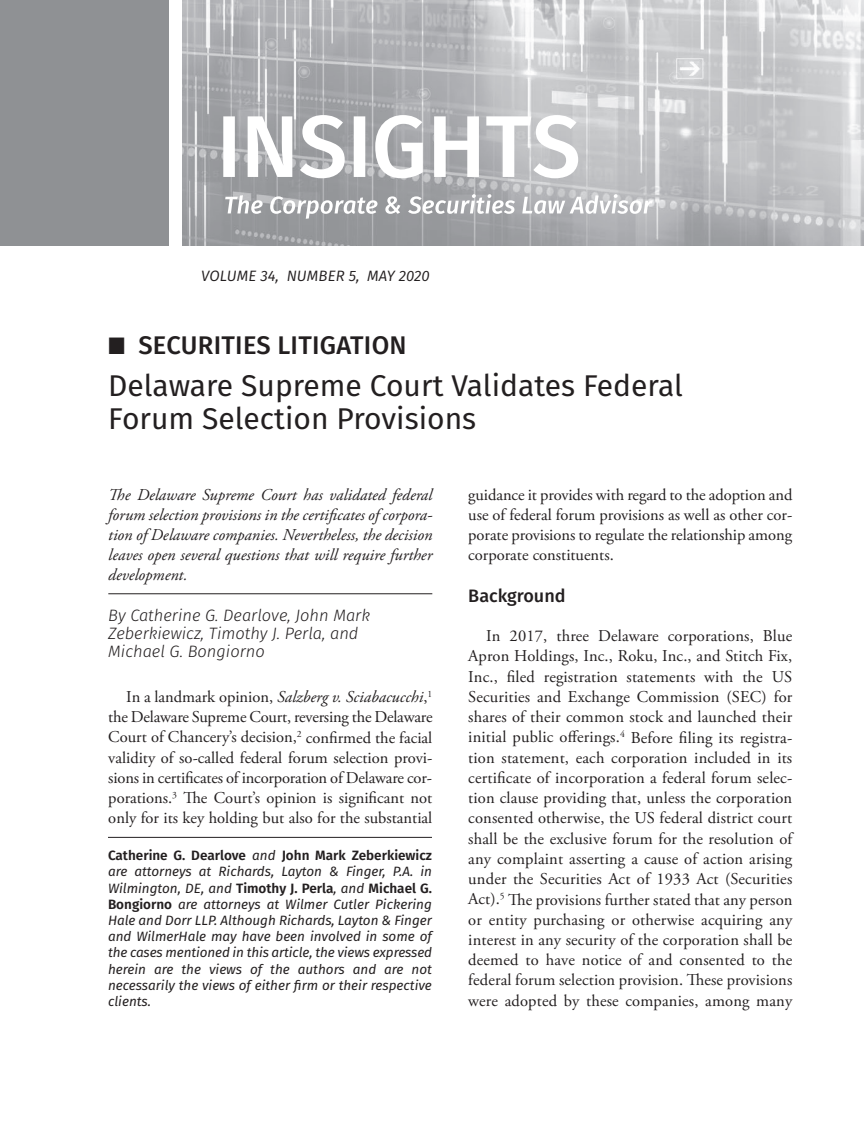
<style>
.page{position:relative;width:864px;height:1134px;background:#fff}
.page>*{position:absolute;margin:0;border:0;box-sizing:border-box;transform-origin:0 0}
.t1{font:30px/33px "Fira Sans";color:#231f20}
.t2{font:500 25.5px "Fira Sans";letter-spacing:.01em;color:#231f20}
.t3{font:500 18px "Fira Sans";color:#231f20}
.t4{font:16.5px/20.2px "Adobe Garamond Pro";color:#231f20;text-align:justify}
.t5{font:italic 16.5px/20.2px "Adobe Garamond Pro";color:#231f20;text-align:justify}
.t6{font:italic 300 16.5px/18px "Fira Sans";color:#231f20}
.t7{font:italic 15px "Fira Sans";letter-spacing:.01em;color:#231f20}
.t8{font:italic 13.5px/16.2px "Fira Sans";color:#231f20;text-align:justify}
.s1{font-style:italic}
.s2{font-weight:600;font-style:normal}
</style>
<div class="page">
<img style="left:182px;top:0;width:682px;height:246px">
<div style="left:0;top:0;width:169px;height:246px;background:#8f9194"></div>
<svg style="left:223px;top:115px;width:355px;height:63px"></svg>
<svg style="left:225px;top:194px;width:428px;height:25px"></svg>
<hr style="left:108px;top:593px;width:324px;height:1px;background:#231f20">
<hr style="left:108px;top:837px;width:324px;height:1px;background:#231f20">
<p class="t7" style="left:201px;top:264px;width:230px">VOLUME 34, NUMBER 5, MAY 2020</p>
<h2 class="t2" style="left:108px;top:324px;width:300px">■ SECURITIES LITIGATION</h2>
<h1 class="t1" style="left:108px;top:368px;width:576px">Delaware Supreme Court Validates Federal<br>Forum Selection Provisions</h1>
<p class="t5" style="left:108px;top:485px;width:326px">The Delaware Supreme Court has validated federal forum selection provisions in the certificates of corpora&shy;tion of Delaware companies. Nevertheless, the decision leaves open several questions that will require further development.</p>
<p class="t6" style="left:108px;top:606px;width:263px">By Catherine G. Dearlove, John Mark<br>Zeberkiewicz, Timothy J. Perla, and<br>Michael G. Bongiorno</p>
<p class="t4" style="left:108px;top:687px;width:326px;text-indent:18px">In a landmark opinion, <span class="s1">Salzberg v. Sciabacucchi</span>,<sup>1 </sup>the Delaware Supreme Court, reversing the Delaware Court of Chancery’s decision,<sup>2</sup> confirmed the facial validity of so-called federal forum selection provi&shy;sions in certificates of incorporation of Delaware cor&shy;porations.<sup>3</sup> The Court’s opinion is significant not only for its key holding but also for the substantial</p>
<p class="t8" style="left:108px;top:847px;width:326px"><span class="s2">Catherine G. Dearlove</span> and <span class="s2">John Mark Zeberkiewicz </span>are attorneys at Richards, Layton &amp; Finger, P.A. in Wilmington, DE, and <span class="s2">Timothy J. Perla</span>, and <span class="s2">Michael G.<br>Bongiorno</span> are attorneys at Wilmer Cutler Pickering Hale and Dorr LLP. Although Richards, Layton &amp; Finger and WilmerHale may have been involved in some of the cases mentioned in this article, the views expressed herein are the views of the authors and are not necessarily the views of either firm or their respective clients.</p>
<p class="t4" style="left:468px;top:485px;width:326px">guidance it provides with regard to the adoption and use of federal forum provisions as well as other cor&shy;porate provisions to regulate the relationship among corporate constituents.</p>
<p class="t3" style="left:468px;top:581px;width:99px">Background</p>
<p class="t4" style="left:468px;top:626px;width:326px;text-indent:18px">In 2017, three Delaware corporations, Blue Apron Holdings, Inc., Roku, Inc., and Stitch Fix, Inc., filed registration statements with the US Securities and Exchange Commission (SEC) for shares of their common stock and launched their initial public offerings.<sup>4</sup> Before filing its registra&shy;tion statement, each corporation included in its certificate of incorporation a federal forum selec&shy;tion clause providing that, unless the corporation consented otherwise, the US federal district court shall be the exclusive forum for the resolution of any complaint asserting a cause of action arising under the Securities Act of 1933 Act (Securities Act).<sup>5</sup> The provisions further stated that any person or entity purchasing or otherwise acquiring any interest in any security of the corporation shall be deemed to have notice of and consented to the federal forum selection provision. These provisions were adopted by these companies, among many</p>
</div>
